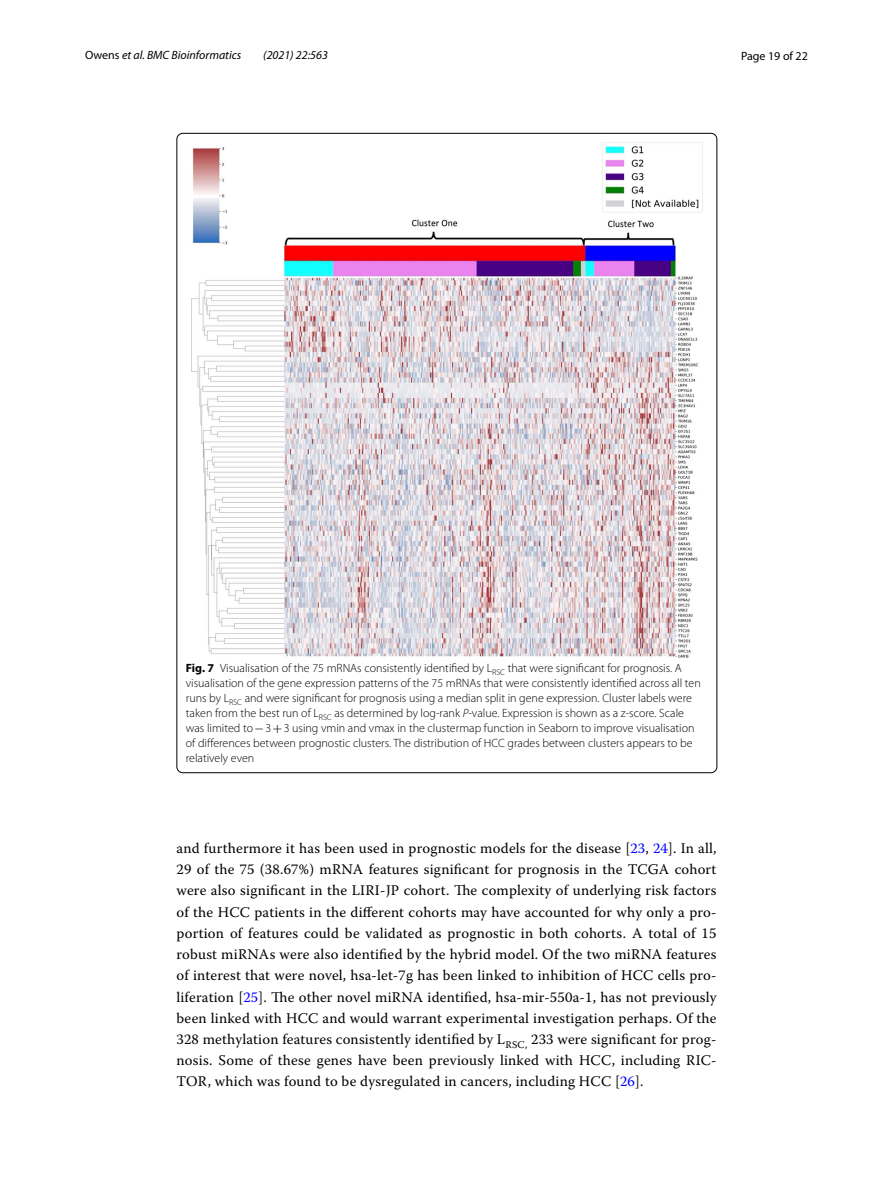
<style>
.page{position:relative;width:893px;height:1187px;background:#fff}
.page>*{position:absolute;margin:0;border:0;box-sizing:border-box;transform-origin:0 0}
.t1{font:14.7px/21.1px "Warnock Pro";letter-spacing:.015em;color:#000;text-align:justify}
.t2{font:300 12px/15px "Myriad Pro";color:#000}
.t3{font:italic 12px "Myriad Pro";color:#000}
.t4{font:12px "Myriad Pro";color:#000}
.s1{font-style:normal}
.s2{font-weight:700}
.s3{font-style:italic}
.s4{font-family:"MTSY";font-weight:400}
.s5{color:#00f}
</style>
<div class="page">
<img style="left:192px;top:142px;width:510px;height:515px">
<p class="t3" style="left:85px;top:48px;width:158px"><span class="s1">Owens</span> et al. BMC Bioinformatics</p>
<p class="t3" style="left:263px;top:48px;width:66px">(2021) 22:563</p>
<p class="t4" style="left:741px;top:48px;width:68px">Page 19 of 22</p>
<p class="t2" style="left:186px;top:661px;width:516px"><span class="s2">Fig. 7</span> Visualisation of the 75 mRNAs consistently identified by L<sub>RSC</sub> that were significant for prognosis. A visualisation of the gene expression patterns of the 75 mRNAs that were consistently identified across all ten runs by L<sub>RSC</sub> and were significant for prognosis using a median split in gene expression. Cluster labels were taken from the best run of L<sub>RSC</sub> as determined by log-rank <span class="s3">P</span>-value. Expression is shown as a z-score. Scale was limited to<span class="s4">−</span>3<span class="s4">+</span>3 using vmin and vmax in the clustermap function in Seaborn to improve visualisation of differences between prognostic clusters. The distribution of HCC grades between clusters appears to be relatively even</p>
<p class="t1" style="left:176px;top:837px;width:542px">and furthermore it has been used in prognostic models for the disease [<span class="s5">23</span>, <span class="s5">24</span>]. In all, 29 of the 75 (38.67%) mRNA features significant for prognosis in the TCGA cohort were also significant in the LIRI-JP cohort. The complexity of underlying risk factors of the HCC patients in the different cohorts may have accounted for why only a pro&shy;portion of features could be validated as prognostic in both cohorts. A total of 15 robust miRNAs were also identified by the hybrid model. Of the two miRNA features of interest that were novel, hsa-let-7g has been linked to inhibition of HCC cells pro&shy;liferation [<span class="s5">25</span>]. The other novel miRNA identified, hsa-mir-550a-1, has not previously been linked with HCC and would warrant experimental investigation perhaps. Of the 328 methylation features consistently identified by L<sub>RSC,</sub> 233 were significant for prog&shy;nosis. Some of these genes have been previously linked with HCC, including RIC-TOR, which was found to be dysregulated in cancers, including HCC [<span class="s5">26</span>].</p>
</div>
